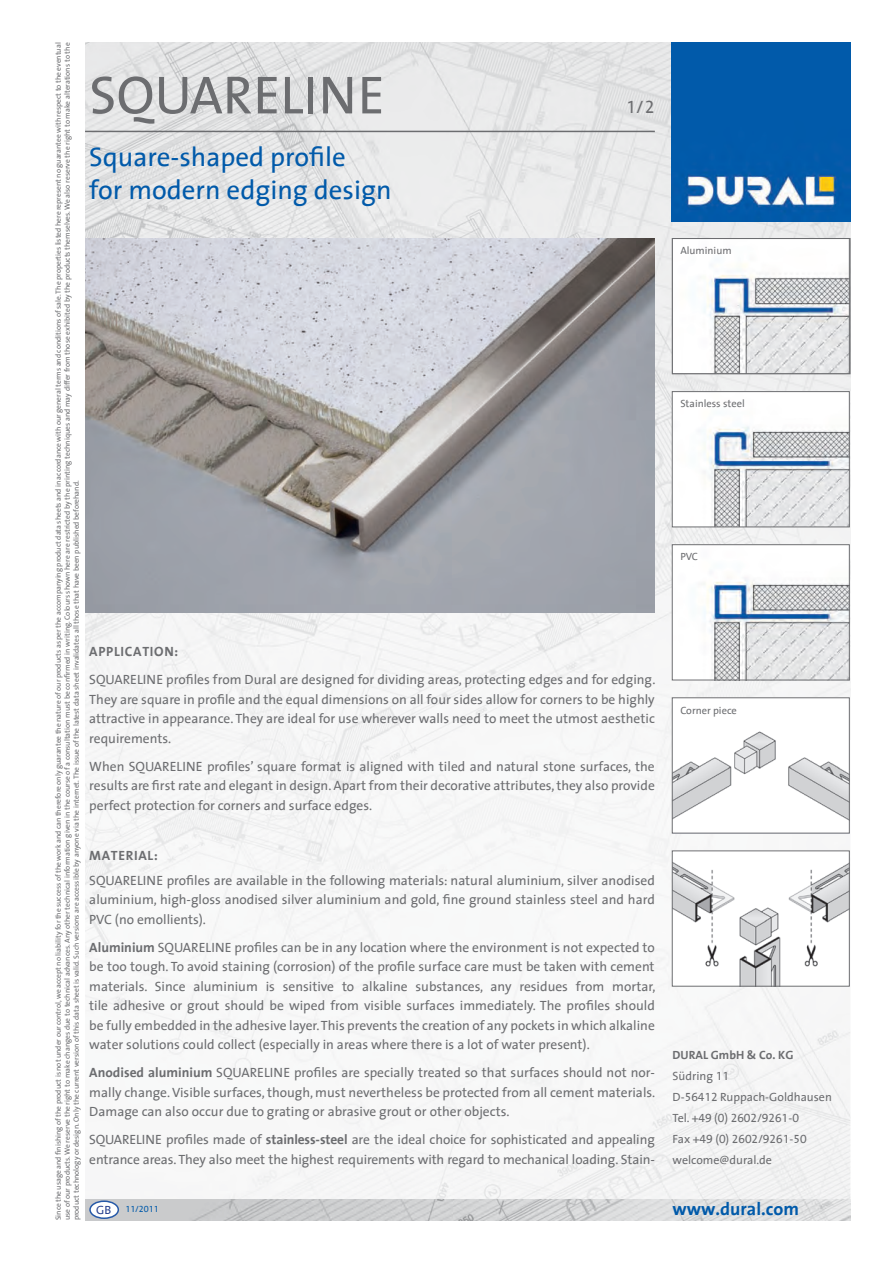
<style>
.page{position:relative;width:893px;height:1263px;background:#fff}
.page>*{position:absolute;margin:0;border:0;box-sizing:border-box;transform-origin:0 0}
.t1{font:54px "Dural The Sans";color:#6c6d70}
.t2{font:27px/32.4px "Dural The Sans";color:#015aaa}
.t3{font:700 18px "Dural The Sans";color:#015aaa}
.t4{font:18px "Dural The Sans";color:#6c6d70}
.t5{font:13.5px/19.5px "Dural The Sans";color:#6c6d70;text-align:justify}
.t6{font:700 13.5px "Dural The Sans";letter-spacing:.05em;color:#6c6d70}
.t7{font:12px/21px "Dural The Sans";color:#6c6d70}
.t8{font:700 12px "Dural The Sans";color:#6c6d70}
.t9{font:12px "Dural The Sans";color:#253f8e}
.t10{font:10.5px "Dural The Sans";color:#6c6d70}
.t11{font:9px "Dural The Sans";color:#015aaa}
.t12{font:7.5px/9px "Dural The Sans";color:#6c6d70;text-align:justify}
.s1{font-weight:700}
</style>
<div class="page">
<img style="left:85px;top:43px;width:765px;height:1156px">
<img style="left:85px;top:1199px;width:765px;height:21px">
<img style="left:672px;top:43px;width:178px;height:178px">
<div style="left:90px;top:1201px;width:28px;height:17px;background:#fff;border-radius:50%"></div>
<div style="left:89px;top:1200px;width:30px;height:19px;border:2px solid #2659a8;border-radius:50%"></div>
<hr style="left:85px;top:131px;width:570px;height:1px;background:#6c6d70">
<img style="left:85px;top:238px;width:570px;height:374px">
<img style="left:674px;top:240px;width:174px;height:132px">
<div style="left:672px;top:238px;width:178px;height:136px;border:1px solid #6c6d70"></div>
<img style="left:674px;top:393px;width:174px;height:132px">
<div style="left:672px;top:391px;width:178px;height:136px;border:1px solid #6c6d70"></div>
<img style="left:674px;top:546px;width:174px;height:132px">
<div style="left:672px;top:544px;width:178px;height:136px;border:1px solid #6c6d70"></div>
<img style="left:674px;top:852px;width:174px;height:132px">
<div style="left:672px;top:850px;width:178px;height:136px;border:1px solid #6c6d70"></div>
<img style="left:674px;top:699px;width:174px;height:132px">
<div style="left:672px;top:697px;width:178px;height:136px;border:1px solid #6c6d70"></div>
<p class="t12" style="left:53px;top:1220px;width:1179px;rotate:-90deg">Since the usage and finishing of the product is not under our control, we accept no liability for the success of the work and can therefore only guarantee the nature of our products as per the accompanying product data sheets and in accordance with our general terms and conditions of sale. The properties listed here represent no guarantee with respect to the eventual use of our products. We reserve the right to make changes due to technical advances. Any other technical information given in the course of a consultation must be confirmed in writing. Colours shown here are restricted by the printing techniques and may differ from those exhibited by the products themselves. We also reserve the right to make alterations to the product technology or design. Only the current version of this data sheet is valid. Such versions are accessible by anyone via the internet. The issue of the latest data sheet invalidates all those that have been published beforehand.</p>
<h1 class="t1" style="left:89px;top:50px;width:297px">SQUARELINE</h1>
<h2 class="t2" style="left:89px;top:140px;width:304px">Square-shaped profile<br>for modern edging design</h2>
<h3 class="t4" style="left:626px;top:92px;width:30px">1/2</h3>
<p class="t10" style="left:680px;top:242px;width:53px">Aluminium</p>
<p class="t10" style="left:680px;top:395px;width:66px">Stainless steel</p>
<p class="t10" style="left:680px;top:548px;width:19px">PVC</p>
<p class="t6" style="left:89px;top:640px;width:90px">APPLICATION:</p>
<p class="t5" style="left:89px;top:669px;width:568px">SQUARELINE profiles from Dural are designed for dividing areas, protecting edges and for edging.<br>They are square in profile and the equal dimensions on all four sides allow for corners to be highly attractive in appearance. They are ideal for use wherever walls need to meet the utmost aesthetic requirements.</p>
<p class="t5" style="left:89px;top:756px;width:567px">When SQUARELINE profiles’ square format is aligned with tiled and natural stone surfaces, the results are first rate and elegant in design. Apart from their decorative attributes, they also provide perfect protection for corners and surface edges.</p>
<p class="t6" style="left:89px;top:844px;width:70px">MATeRIAL:</p>
<p class="t5" style="left:89px;top:870px;width:567px">SQUARELINE profiles are available in the following materials: natural aluminium, silver anodised aluminium, high-gloss anodised silver aluminium and gold, fine ground stainless steel and hard PVC (no emollients).</p>
<p class="t5" style="left:89px;top:937px;width:568px"><span class="s1">Aluminium</span> SQUARELINE profiles can be in any location where the environment is not expected to be too tough. To avoid staining (corrosion) of the profile surface care must be taken with cement materials. Since aluminium is sensitive to alkaline substances, any residues from mortar, tile adhesive or grout should be wiped from visible surfaces immediately. The profiles should be fully embedded in the adhesive layer. This prevents the creation of any pockets in which alkaline water solutions could collect (especially in areas where there is a lot of water present).</p>
<p class="t5" style="left:89px;top:1062px;width:568px"><span class="s1">Anodised aluminium</span> SQUARELINE profiles are specially treated so that surfaces should not nor&shy;mally change. Visible surfaces, though, must nevertheless be protected from all cement materials.<br>Damage can also occur due to grating or abrasive grout or other objects.</p>
<p class="t5" style="left:89px;top:1129px;width:567px">SQUARELINE profiles made of <span class="s1">stainless-steel</span> are the ideal choice for sophisticated and appealing entrance areas. They also meet the highest requirements with regard to mechanical loading. Stain-</p>
<p class="t10" style="left:680px;top:701px;width:58px">Corner piece</p>
<p class="t8" style="left:673px;top:1045px;width:122px">DURAL GmbH &amp; Co. KG</p>
<p class="t7" style="left:673px;top:1065px;width:161px">Südring 11<br>D-56412 Ruppach-Goldhausen<br>Tel. +49 (0) 2602/9261-0<br>Fax +49 (0) 2602/9261-50 welcome@dural.de</p>
<p class="t9" style="left:96px;top:1200px;width:17px">GB</p>
<p class="t11" style="left:125px;top:1201px;width:35px">11/2011</p>
<h3 class="t3" style="left:673px;top:1194px;width:128px">www.dural.com</h3>
</div>
